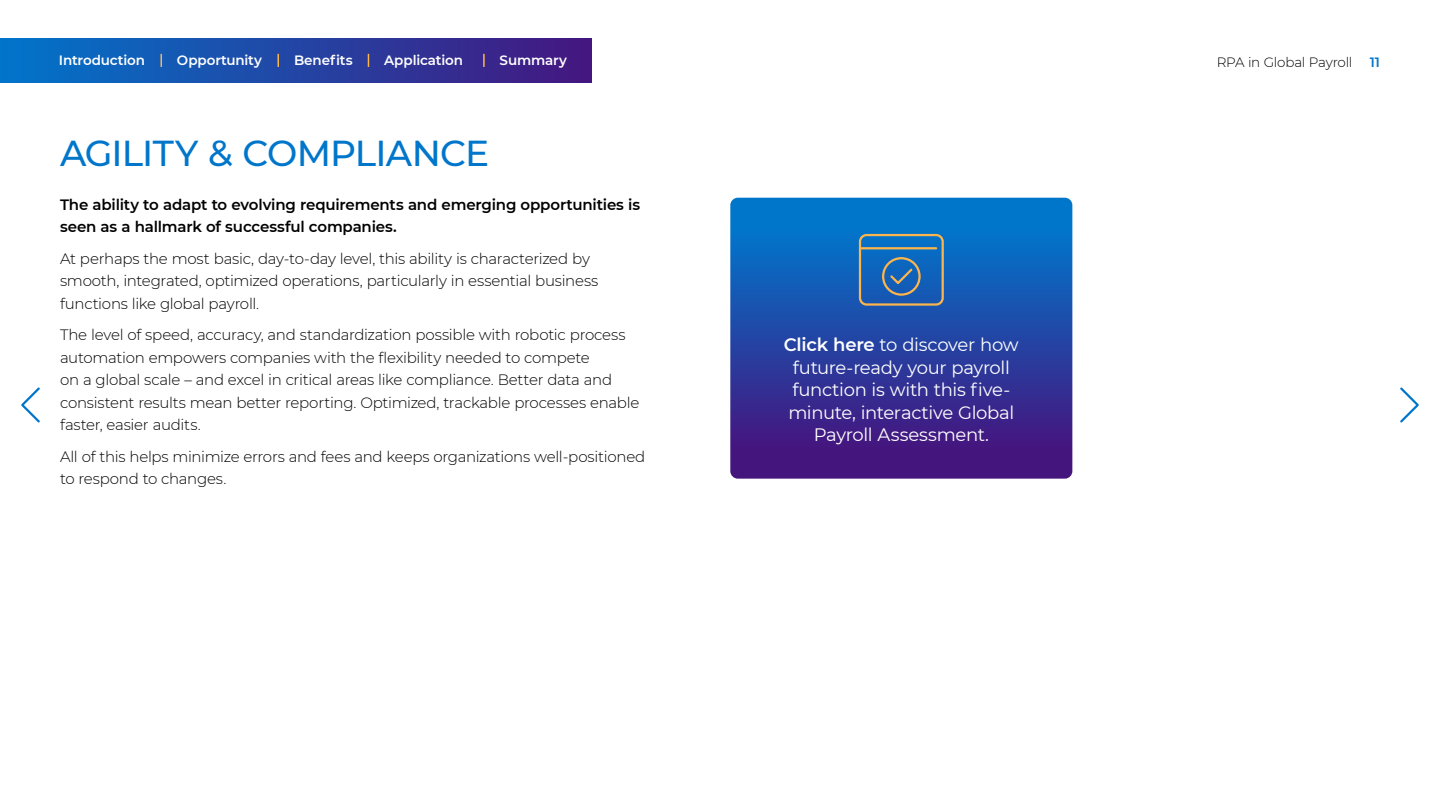
<style>
.page{position:relative;width:1440px;height:810px;background:#fff}
.page>*{position:absolute;margin:0;border:0;box-sizing:border-box;transform-origin:0 0}
.t1{font:500 36px "Montserrat";letter-spacing:-.02em;color:#0076cb}
.t2{font:18px/22.5px "Montserrat";letter-spacing:-.015em;color:#fff;text-align:center}
.t3{font:300 15px/22.5px "Montserrat";letter-spacing:-.02em;color:#000}
.t4{font:600 15px/22.5px "Montserrat";letter-spacing:-.01em;color:#000}
.t5{font:600 13.5px "Montserrat";letter-spacing:-.01em;color:#fff}
.t6{font:300 13.5px "Montserrat";letter-spacing:-.02em;color:#000}
.t7{font:600 13.5px "Montserrat";color:#0076cb}
.s1{font-weight:600}
</style>
<div class="page">
<svg style="left:1400px;top:387px;width:19px;height:36px"></svg>
<svg style="left:21px;top:387px;width:19px;height:36px"></svg>
<svg style="left:730px;top:198px;width:342px;height:281px;background:#2345a4"></svg>
<hr style="left:860px;top:247px;width:76px;height:2px;background:#fcb54d">
<div style="left:859px;top:234px;width:85px;height:72px;border:2px solid #fcb54d;border-radius:7px"></div>
<svg style="left:881px;top:256px;width:41px;height:41px;background:#3c70a4"></svg>
<div style="left:0;top:38px;width:591px;height:45px;background:linear-gradient(to right,#0175ca,#44167f)"></div>
<svg style="left:483px;top:54px;width:2px;height:13px"></svg>
<svg style="left:160px;top:54px;width:2px;height:13px"></svg>
<svg style="left:278px;top:54px;width:1px;height:13px"></svg>
<svg style="left:368px;top:54px;width:1px;height:13px"></svg>
<p class="t5" style="left:59px;top:51px;width:88px">Introduction</p>
<p class="t5" style="left:177px;top:51px;width:86px">Opportunity</p>
<p class="t5" style="left:294px;top:51px;width:60px">Benefits</p>
<p class="t5" style="left:384px;top:51px;width:80px">Application</p>
<p class="t5" style="left:500px;top:51px;width:69px">Summary</p>
<p class="t6" style="left:1217px;top:53px;width:137px">RPA in Global Payroll</p>
<p class="t7" style="left:1370px;top:52px;width:12px">11</p>
<h1 class="t1" style="left:60px;top:128px;width:431px">AGILITY &amp; COMPLIANCE</h1>
<p class="t4" style="left:60px;top:192px;width:582px">The ability to adapt to evolving requirements and emerging opportunities is seen as a hallmark of successful companies.</p>
<p class="t3" style="left:60px;top:247px;width:540px">At perhaps the most basic, day-to-day level, this ability is characterized by smooth, integrated, optimized operations, particularly in essential business functions like global payroll.</p>
<p class="t3" style="left:60px;top:323px;width:581px">The level of speed, accuracy, and standardization possible with robotic process automation empowers companies with the flexibility needed to compete<br>on a global scale – and excel in critical areas like compliance. Better data and consistent results mean better reporting. Optimized, trackable processes enable faster, easier audits.</p>
<p class="t3" style="left:60px;top:445px;width:587px">All of this helps minimize errors and fees and keeps organizations well-positioned to respond to changes.</p>
<p class="t2" style="left:784px;top:333px;width:236px"><span class="s1">Click here</span> to discover how future-ready your payroll function is with this five&shy;minute, interactive Global<br>Payroll Assessment.</p>
</div>
